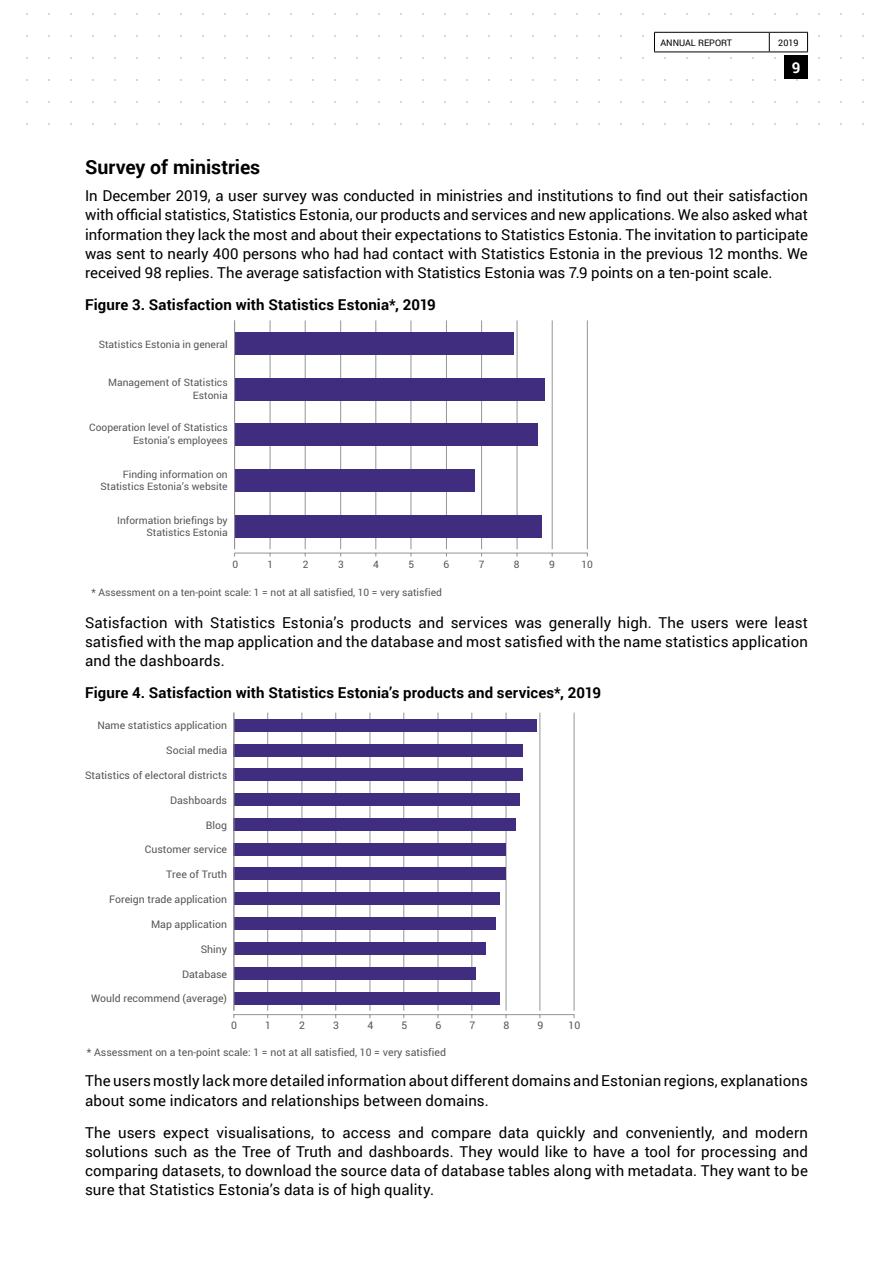
<style>
.page{position:relative;width:893px;height:1263px;background:#fff}
.page>*{position:absolute;margin:0;border:0;box-sizing:border-box;transform-origin:0 0}
._2_vahepealkiri{font:700 19.5px "Roboto";color:#000}
._0_text{font:15px/19.2px "Roboto";letter-spacing:.005em;color:#000;text-align:justify}
._4_tabeli-pealkiri{font:700 15px "Roboto";letter-spacing:.005em;color:#000}
._4_tabeli-pealkiri-2{font:15px/19.2px "Roboto";letter-spacing:.005em;color:#000}
.t1{font:700 15px "Roboto";color:#fff}
.t2{font:700 14.7px "Roboto";color:#000}
.t3{font:10.5px "Roboto";color:#565656}
.t4{font:10.2px/12.3px "Roboto";color:#565656;text-align:right}
.t5{font:9px "Roboto";color:#000}
</style>
<div class="page">
<div style="left:784px;top:56px;width:24px;height:23px;background:#000"></div>
<svg style="left:654px;top:32px;width:154px;height:20px"></svg>
<hr style="left:654px;top:52px;width:115px;height:1px;background:#000">
<hr style="left:769px;top:52px;width:39px;height:1px;background:#000">
<hr style="left:587px;top:320px;width:1px;height:229px;background:#939598">
<hr style="left:552px;top:320px;width:1px;height:229px;background:#939598">
<hr style="left:517px;top:320px;width:1px;height:229px;background:#939598">
<hr style="left:481px;top:320px;width:1px;height:229px;background:#939598">
<hr style="left:446px;top:320px;width:1px;height:229px;background:#939598">
<hr style="left:411px;top:320px;width:1px;height:229px;background:#939598">
<hr style="left:376px;top:320px;width:1px;height:229px;background:#939598">
<hr style="left:340px;top:320px;width:1px;height:229px;background:#939598">
<hr style="left:305px;top:320px;width:1px;height:229px;background:#939598">
<hr style="left:270px;top:320px;width:1px;height:229px;background:#939598">
<div style="left:235px;top:515px;width:307px;height:23px;background:#412d80"></div>
<div style="left:235px;top:469px;width:240px;height:23px;background:#412d80"></div>
<div style="left:235px;top:423px;width:303px;height:23px;background:#412d80"></div>
<div style="left:235px;top:378px;width:310px;height:23px;background:#412d80"></div>
<div style="left:235px;top:332px;width:279px;height:23px;background:#412d80"></div>
<hr style="left:235px;top:553px;width:353px;height:1px;background:#939598">
<hr style="left:234px;top:320px;width:1px;height:229px;background:#939598">
<hr style="left:574px;top:712px;width:1px;height:299px;background:#939598">
<hr style="left:540px;top:712px;width:1px;height:299px;background:#939598">
<hr style="left:506px;top:712px;width:1px;height:299px;background:#939598">
<hr style="left:472px;top:712px;width:1px;height:299px;background:#939598">
<hr style="left:438px;top:712px;width:1px;height:299px;background:#939598">
<hr style="left:404px;top:712px;width:1px;height:299px;background:#939598">
<hr style="left:370px;top:712px;width:1px;height:299px;background:#939598">
<hr style="left:335px;top:712px;width:1px;height:299px;background:#939598">
<hr style="left:302px;top:712px;width:1px;height:299px;background:#939598">
<hr style="left:267px;top:712px;width:1px;height:299px;background:#939598">
<div style="left:234px;top:992px;width:265px;height:12px;background:#412d80"></div>
<div style="left:234px;top:967px;width:241px;height:12px;background:#412d80"></div>
<div style="left:234px;top:942px;width:251px;height:12px;background:#412d80"></div>
<div style="left:234px;top:917px;width:262px;height:13px;background:#412d80"></div>
<div style="left:234px;top:892px;width:265px;height:13px;background:#412d80"></div>
<div style="left:234px;top:868px;width:272px;height:12px;background:#412d80"></div>
<div style="left:234px;top:843px;width:272px;height:12px;background:#412d80"></div>
<div style="left:234px;top:818px;width:282px;height:13px;background:#412d80"></div>
<div style="left:234px;top:793px;width:286px;height:13px;background:#412d80"></div>
<div style="left:234px;top:768px;width:289px;height:13px;background:#412d80"></div>
<div style="left:234px;top:744px;width:289px;height:12px;background:#412d80"></div>
<div style="left:234px;top:719px;width:303px;height:12px;background:#412d80"></div>
<hr style="left:233px;top:1014px;width:341px;height:1px;background:#939598">
<hr style="left:234px;top:712px;width:1px;height:299px;background:#939598">
<p class="t5" style="left:660px;top:36px;width:73px">ANNUAL REPORT</p>
<p class="t5" style="left:778px;top:36px;width:22px">2019</p>
<p class="t1" style="left:792px;top:57px;width:10px">9</p>
<p class="_2_vahepealkiri" style="left:85px;top:153px;width:177px">Survey of ministries</p>
<p class="_0_text" style="left:85px;top:186px;width:724px">In December 2019, a user survey was conducted in ministries and institutions to find out their satisfaction with official statistics, Statistics Estonia, our products and services and new applications. We also asked what information they lack the most and about their expectations to Statistics Estonia. The invitation to participate was sent to nearly 400 persons who had had contact with Statistics Estonia in the previous 12 months. We received 98 replies. The average satisfaction with Statistics Estonia was 7.9 points on a ten-point scale.</p>
<p class="_4_tabeli-pealkiri" style="left:85px;top:294px;width:352px">Figure 3. Satisfaction with Statistics Estonia*, 2019</p>
<p class="t4" style="left:99px;top:338px;width:131px">Statistics Estonia in general</p>
<p class="t2" style="left:93px;top:287px;width:342px">Figure 3. Satisfaction with Statistics Estonia*, 2019</p>
<p class="t4" style="left:108px;top:376px;width:121px">Management of Statistics<br>Estonia</p>
<p class="t4" style="left:89px;top:421px;width:140px">Cooperation level of Statistics<br>Estonia’s employees</p>
<p class="t4" style="left:101px;top:467px;width:129px">Finding information on<br>Statistics Estonia’s website</p>
<p class="t4" style="left:117px;top:513px;width:112px">Information briefings by<br>Statistics Estonia</p>
<p class="t4" style="left:232px;top:558px;width:7px">0</p>
<p class="t4" style="left:268px;top:558px;width:7px">1</p>
<p class="t4" style="left:303px;top:558px;width:7px">2</p>
<p class="t4" style="left:338px;top:558px;width:7px">3</p>
<p class="t4" style="left:373px;top:558px;width:7px">4</p>
<p class="t4" style="left:408px;top:558px;width:7px">5</p>
<p class="t4" style="left:444px;top:558px;width:7px">6</p>
<p class="t4" style="left:479px;top:558px;width:7px">7</p>
<p class="t4" style="left:514px;top:558px;width:7px">8</p>
<p class="t4" style="left:549px;top:558px;width:7px">9</p>
<p class="t4" style="left:581px;top:558px;width:13px">10</p>
<p class="t4" style="left:92px;top:585px;width:352px">* Assessment on a ten-point scale: 1 = not at all satisfied, 10 = very satisfied</p>
<p class="_0_text" style="left:85px;top:612px;width:724px">Satisfaction with Statistics Estonia’s products and services was generally high. The users were least satisfied with the map application and the database and most satisfied with the name statistics application and the dashboards.</p>
<p class="_4_tabeli-pealkiri" style="left:85px;top:682px;width:517px">Figure 4. Satisfaction with Statistics Estonia’s products and services*, 2019</p>
<p class="_4_tabeli-pealkiri" style="left:85px;top:679px;width:512px">Figure 4. Satisfaction with Statistics Estonia’s products and services*, 2019</p>
<p class="t3" style="left:97px;top:718px;width:131px">Name statistics application</p>
<p class="t3" style="left:166px;top:743px;width:62px">Social media</p>
<p class="t3" style="left:85px;top:768px;width:144px">Statistics of electoral districts</p>
<p class="t3" style="left:170px;top:793px;width:58px">Dashboards</p>
<p class="t3" style="left:206px;top:817px;width:23px">Blog</p>
<p class="t3" style="left:145px;top:842px;width:84px">Customer service</p>
<p class="t3" style="left:166px;top:867px;width:62px">Tree of Truth</p>
<p class="t3" style="left:109px;top:892px;width:120px">Foreign trade application</p>
<p class="t3" style="left:151px;top:917px;width:78px">Map application</p>
<p class="t3" style="left:201px;top:941px;width:28px">Shiny</p>
<p class="t3" style="left:182px;top:966px;width:46px">Database</p>
<p class="t3" style="left:91px;top:991px;width:138px">Would recommend (average)</p>
<p class="t3" style="left:231px;top:1017px;width:7px">0</p>
<p class="t3" style="left:265px;top:1017px;width:7px">1</p>
<p class="t3" style="left:299px;top:1017px;width:7px">2</p>
<p class="t3" style="left:333px;top:1017px;width:7px">3</p>
<p class="t3" style="left:367px;top:1017px;width:7px">4</p>
<p class="t3" style="left:401px;top:1017px;width:7px">5</p>
<p class="t3" style="left:435px;top:1017px;width:7px">6</p>
<p class="t3" style="left:469px;top:1017px;width:7px">7</p>
<p class="t3" style="left:503px;top:1017px;width:7px">8</p>
<p class="t3" style="left:537px;top:1017px;width:7px">9</p>
<p class="t3" style="left:568px;top:1017px;width:13px">10</p>
<p class="t3" style="left:87px;top:1044px;width:361px">* Assessment on a ten-point scale: 1 = not at all satisfied, 10 = very satisfied</p>
<p class="_4_tabeli-pealkiri-2" style="left:85px;top:1071px;width:724px">The users mostly lack more detailed information about different domains and Estonian regions, explanations about some indicators and relationships between domains.</p>
<p class="_0_text" style="left:85px;top:1122px;width:724px">The users expect visualisations, to access and compare data quickly and conveniently, and modern solutions such as the Tree of Truth and dashboards. They would like to have a tool for processing and comparing datasets, to download the source data of database tables along with metadata. They want to be sure that Statistics Estonia’s data is of high quality.</p>
</div>
